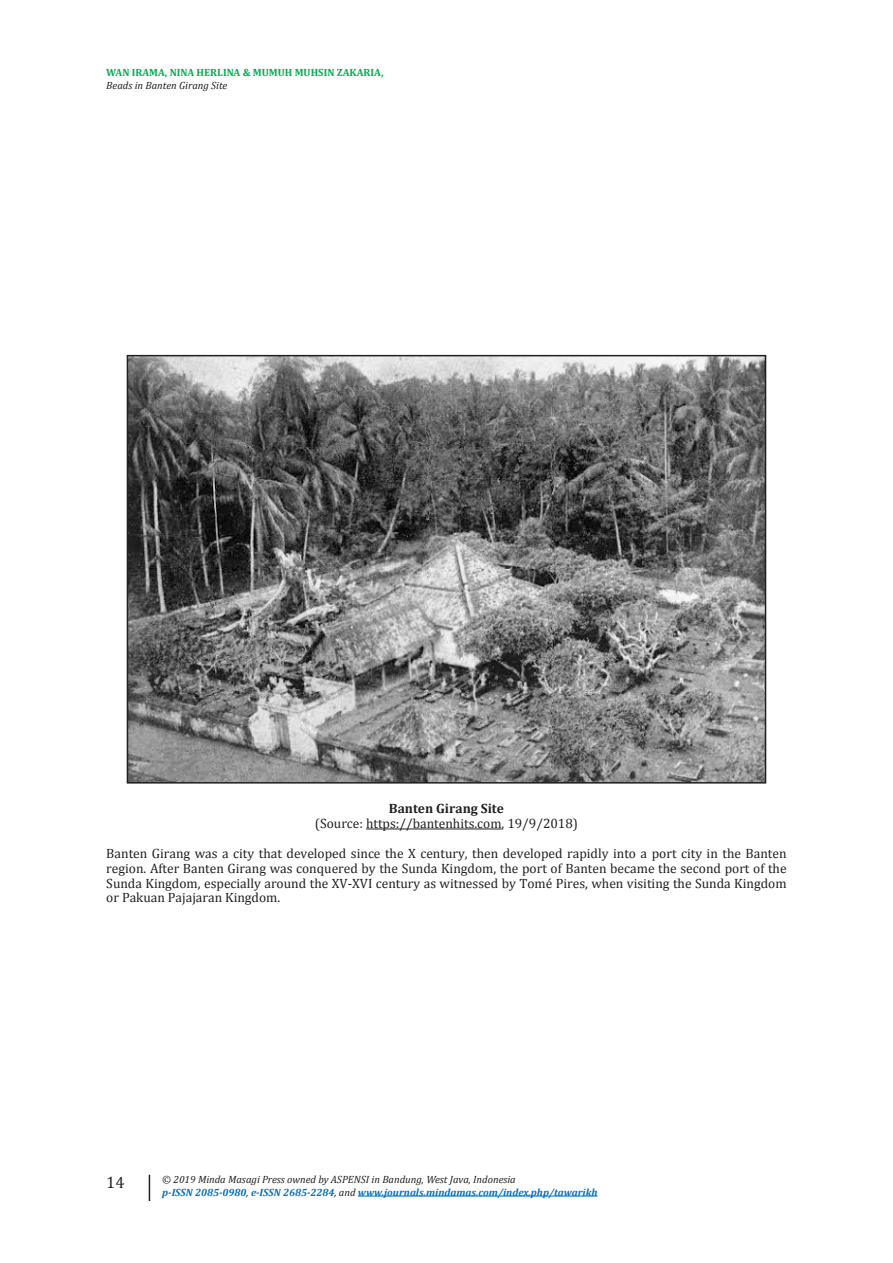
<style>
.page{position:relative;width:893px;height:1263px;background:#fff}
.page>*{position:absolute;margin:0;border:0;box-sizing:border-box;transform-origin:0 0}
.t1{font:16.5px "Cambria";color:#231f20}
._00_Spasi_Kosong{font:13.5px/14.9px "Cambria";color:#231f20;text-align:justify}
._00_Spasi_Kosong-2{font:700 13.5px "Cambria";color:#231f20}
.t2{font:italic 700 10.5px/12.6px "Cambria";color:#0070c0}
.t3{font:700 10.5px "Cambria";color:#00b050}
.t4{font:italic 10.5px "Cambria";color:#231f20}
.s1{font-weight:400;color:#231f20}
.s2{font-weight:400;color:#111}
</style>
<div class="page">
<hr style="left:358px;top:1196px;width:239px;height:1px;background:#0070c0">
<svg style="left:149px;top:1175px;width:1px;height:26px"></svg>
<hr style="left:366px;top:828px;width:136px;height:1px;background:#231f20">
<img style="left:130px;top:358px;width:633px;height:422px">
<div style="left:127px;top:355px;width:639px;height:428px;border:2px solid #231f20"></div>
<p class="t3" style="left:106px;top:65px;width:279px">WAN IRAMA, NINA HERLINA &amp; MUMUH MUHSIN ZAKARIA,</p>
<p class="t4" style="left:106px;top:78px;width:123px">Beads in Banten Girang Site</p>
<p class="_00_Spasi_Kosong-2" style="left:389px;top:799px;width:117px">Banten Girang Site</p>
<p class="_00_Spasi_Kosong" style="left:315px;top:816px;width:265px">(Source: https://bantenhits.com, 19/9/2018)</p>
<p class="_00_Spasi_Kosong" style="left:106px;top:846px;width:682px">Banten Girang was a city that developed since the X century, then developed rapidly into a port city in the Banten region. After Banten Girang was conquered by the Sunda Kingdom, the port of Banten became the second port of the Sunda Kingdom, especially around the XV-XVI century as witnessed by Tomé Pires, when visiting the Sunda Kingdom or Pakuan Pajajaran Kingdom.</p>
<p class="t1" style="left:106px;top:1172px;width:20px">14</p>
<p class="t2" style="left:162px;top:1173px;width:437px"><span class="s1">© 2019 Minda Masagi Press owned by ASPENSI in Bandung, West Java, Indonesia<br></span>p-ISSN 2085-0980<span class="s1">,</span> e-ISSN 2685-2284<span class="s2">,</span> <span class="s1">and</span> www.journals.mindamas.com/index.php/tawarikh</p>
</div>
